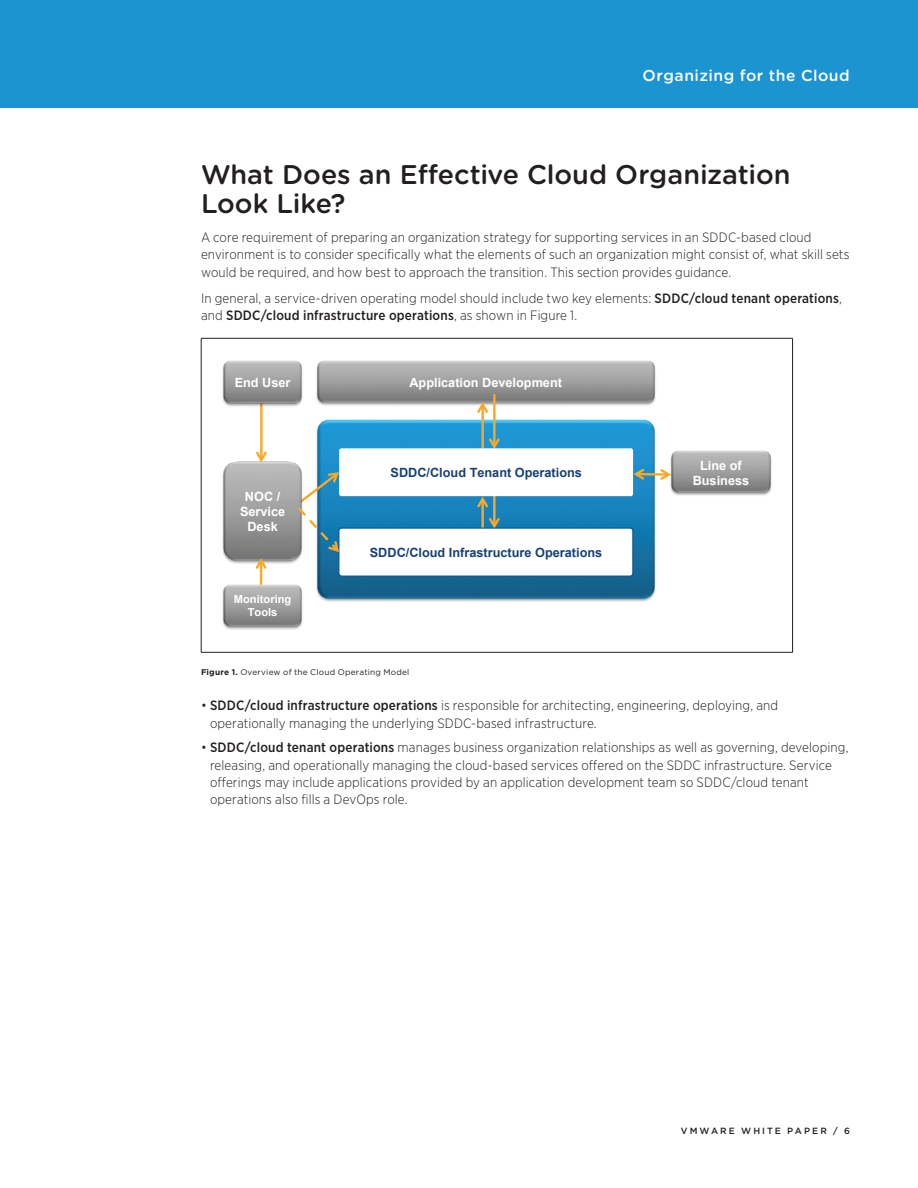
<style>
.page{position:relative;width:918px;height:1188px;background:#fff}
.page>*{position:absolute;margin:0;border:0;box-sizing:border-box;transform-origin:0 0}
.t1{font:500 27px/29.2px "Gotham Rounded";letter-spacing:-.005em;color:#231f20}
.t2{font:500 15.75px "Gotham Rounded";letter-spacing:.03em;color:#fff}
.t3{font:300 13.5px/17.2px "Gotham Narrow";letter-spacing:.01em;color:#231f20}
.t4{font:700 12.75px "Arial";color:#174076}
.t5{font:700 12.75px/15.1px "Arial";color:#fff;text-align:center}
.t6{font:700 11.1px/12.8px "Arial";color:#fff;text-align:center}
.t7{font:500 9px "Gotham";letter-spacing:.23em;color:#231f20}
.t8{font:8.25px "Gotham";letter-spacing:.025em;color:#231f20}
.s1{font-weight:500}
.s2{font-weight:700}
</style>
<div class="page">
<div style="left:0;top:0;width:918px;height:108px;background:#1c94d2"></div>
<hr style="left:201px;top:338px;width:592px;height:1px;background:#231f20">
<hr style="left:201px;top:338px;width:1px;height:314px;background:#231f20">
<hr style="left:792px;top:338px;width:1px;height:314px;background:#231f20">
<hr style="left:201px;top:652px;width:592px;height:1px;background:#231f20">
<img style="left:316px;top:419px;width:340px;height:183px">
<svg style="left:633px;top:469px;width:35px;height:11px"></svg>
<img style="left:668px;top:450px;width:104px;height:46px">
<img style="left:222px;top:461px;width:80px;height:103px">
<img style="left:316px;top:360px;width:340px;height:46px">
<hr style="left:493px;top:394px;width:3px;height:53px;background:#faa826">
<svg style="left:489px;top:438px;width:11px;height:10px"></svg>
<hr style="left:481px;top:404px;width:3px;height:53px;background:#faa826">
<svg style="left:477px;top:402px;width:11px;height:11px"></svg>
<hr style="left:260px;top:388px;width:3px;height:72px;background:#faa826">
<svg style="left:256px;top:452px;width:11px;height:10px"></svg>
<hr style="left:260px;top:560px;width:2px;height:53px;background:#faa826">
<svg style="left:256px;top:558px;width:11px;height:11px"></svg>
<img style="left:222px;top:582px;width:81px;height:48px">
<hr style="left:493px;top:474px;width:3px;height:52px;background:#faa826">
<svg style="left:489px;top:518px;width:11px;height:10px"></svg>
<hr style="left:481px;top:499px;width:3px;height:53px;background:#faa826">
<svg style="left:477px;top:497px;width:11px;height:11px"></svg>
<div style="left:339px;top:528px;width:294px;height:48px;background:#fff;border-radius:3px"></div>
<div style="left:339px;top:528px;width:294px;height:48px;border:1px solid #01518c;border-radius:3px"></div>
<div style="left:339px;top:448px;width:294px;height:48px;background:#fff;border-radius:2px"></div>
<img style="left:222px;top:360px;width:81px;height:49px">
<svg style="left:295px;top:470px;width:46px;height:84px"></svg>
<p class="t2" style="left:643px;top:64px;width:209px">Organizing for the Cloud</p>
<h1 class="t1" style="left:201px;top:158px;width:591px">What Does an Effective Cloud Organization<br>Look Like?</h1>
<p class="t3" style="left:201px;top:228px;width:650px">A core requirement of preparing an organization strategy for supporting services in an SDDC-based cloud environment is to consider specifically what the elements of such an organization might consist of, what skill sets would be required, and how best to approach the transition. This section provides guidance.</p>
<p class="t3" style="left:201px;top:289px;width:642px">In general, a service-driven operating model should include two key elements: <span class="s1">SDDC/cloud tenant operations</span>, and <span class="s1">SDDC/cloud infrastructure operations</span>, as shown in Figure 1.</p>
<p class="t5" style="left:235px;top:375px;width:57px">End User</p>
<p class="t5" style="left:240px;top:489px;width:47px">NOC /<br>Service<br>Desk</p>
<p class="t6" style="left:234px;top:593px;width:59px">Monitoring<br>Tools</p>
<p class="t5" style="left:409px;top:375px;width:154px">Application Development</p>
<p class="t4" style="left:391px;top:464px;width:193px">SDDC/Cloud Tenant Operations</p>
<p class="t4" style="left:370px;top:544px;width:234px">SDDC/Cloud Infrastructure Operations</p>
<p class="t5" style="left:693px;top:458px;width:58px">Line of<br>Business</p>
<p class="t8" style="left:201px;top:667px;width:210px"><span class="s2">Figure 1.</span> Overview of the Cloud Operating Model</p>
<p class="t3" style="left:210px;top:697px;width:570px;text-indent:-9px">• <span class="s1">SDDC/cloud infrastructure operations</span> is responsible for architecting, engineering, deploying, and operationally managing the underlying SDDC-based infrastructure.</p>
<p class="t3" style="left:210px;top:739px;width:640px;text-indent:-9px">• <span class="s1">SDDC/cloud tenant operations</span> manages business organization relationships as well as governing, developing, releasing, and operationally managing the cloud-based services offered on the SDDC infrastructure. Service offerings may include applications provided by an application development team so SDDC/cloud tenant operations also fills a DevOps role.</p>
<p class="t7" style="left:681px;top:1125px;width:171px">VMWARE WHITE PAPER / 6</p>
</div>
